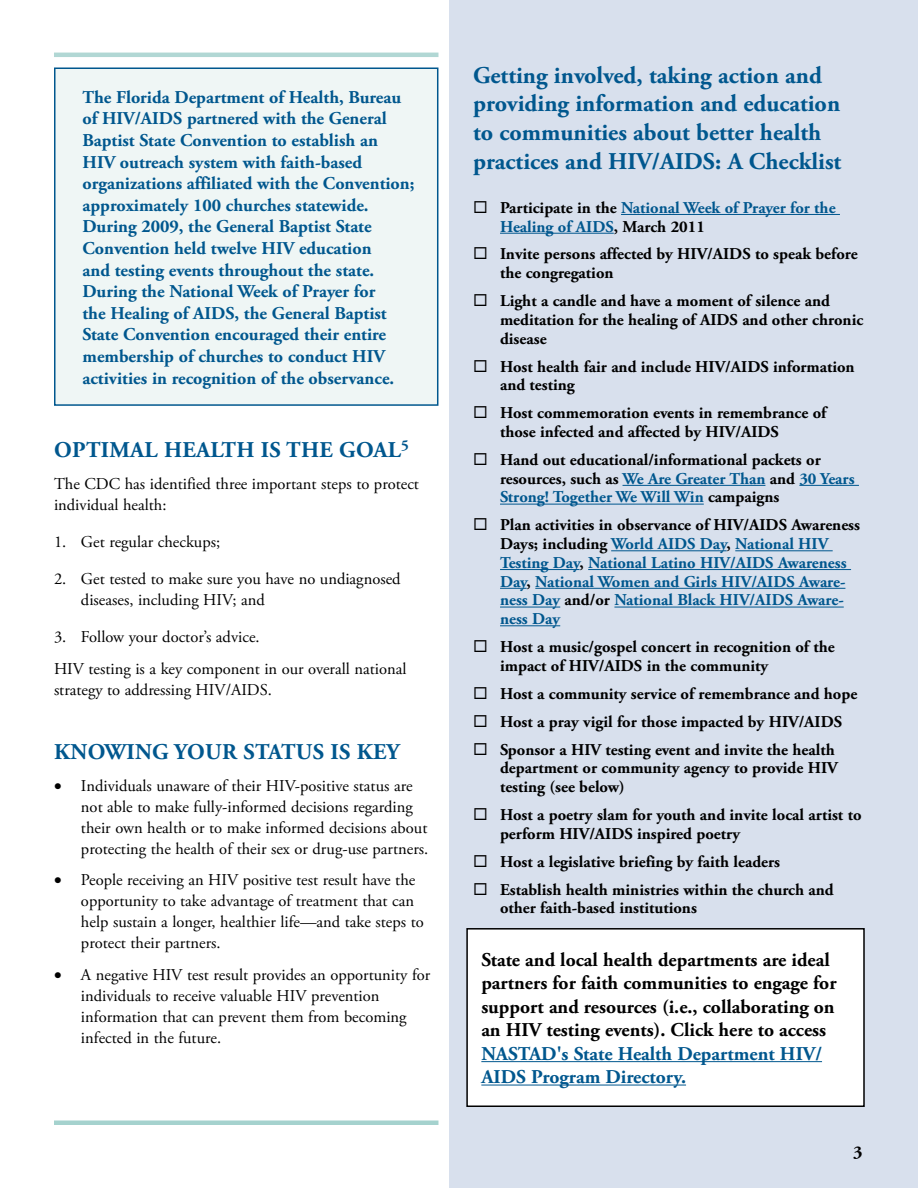
<style>
.page{position:relative;width:918px;height:1188px;background:#fff}
.page>*{position:absolute;margin:0;border:0;box-sizing:border-box;transform-origin:0 0}
.t1{font:700 24px/28.8px "Adobe Garamond Pro";color:#00578e}
.t2{font:700 22.5px "Adobe Garamond Pro";letter-spacing:.015em;color:#00578e}
.t3{font:700 19.5px/23.4px "Adobe Garamond Pro";color:#000}
.t4{font:700 19.5px/23.4px "Adobe Garamond Pro";color:#00578e}
.t5{font:700 18px/21.6px "Adobe Garamond Pro";color:#00578e}
.t6{font:700 18px "Adobe Garamond Pro";color:#000}
.t7{font:700 16.5px/18.8px "Adobe Garamond Pro";color:#000}
.t8{font:16.5px/21px "Adobe Garamond Pro";color:#000}
.t9{font:700 16.5px/18.8px "Adobe Garamond Pro";color:#00578e}
.t10{font:700 14.85px "Adobe Garamond Pro";color:#00578e}
.s1{color:#000}
.s2{color:#00578e}
</style>
<div class="page">
<div style="left:449px;top:0;width:469px;height:1188px;background:#d8e0ed"></div>
<hr style="left:621px;top:214px;width:219px;height:1px;background:#00578e">
<hr style="left:500px;top:233px;width:114px;height:1px;background:#00578e">
<hr style="left:623px;top:485px;width:142px;height:1px;background:#00578e">
<hr style="left:799px;top:485px;width:60px;height:1px;background:#00578e">
<hr style="left:500px;top:504px;width:204px;height:1px;background:#00578e">
<hr style="left:611px;top:550px;width:116px;height:1px;background:#00578e">
<hr style="left:735px;top:550px;width:98px;height:1px;background:#00578e">
<hr style="left:500px;top:569px;width:80px;height:1px;background:#00578e">
<hr style="left:588px;top:569px;width:263px;height:1px;background:#00578e">
<svg style="left:500px;top:588px;width:27px;height:1px"></svg>
<hr style="left:535px;top:588px;width:310px;height:1px;background:#00578e">
<hr style="left:500px;top:607px;width:60px;height:1px;background:#00578e">
<hr style="left:614px;top:607px;width:230px;height:1px;background:#00578e">
<hr style="left:500px;top:625px;width:60px;height:1px;background:#00578e">
<div style="left:55px;top:68px;width:383px;height:337px;background:#eff6f5"></div>
<div style="left:54px;top:68px;width:384px;height:338px;border:2px solid #00578e"></div>
<div style="left:54px;top:1120px;width:384px;height:5px;background:#a5d2ce"></div>
<hr style="left:54px;top:53px;width:384px;height:4px;background:#b1d7d4">
<div style="left:467px;top:929px;width:397px;height:177px;background:#fff"></div>
<hr style="left:481px;top:1061px;width:341px;height:1px;background:#00578e">
<hr style="left:481px;top:1085px;width:205px;height:1px;background:#00578e">
<div style="left:466px;top:928px;width:399px;height:179px;border:2px solid #000"></div>
<p class="t5" style="left:82px;top:87px;width:334px">The Florida Department of Health, Bureau of HIV/AIDS partnered with the General Baptist State Convention to establish an HIV outreach system with faith-based organizations affiliated with the Convention; approximately 100 churches statewide.<br>During 2009, the General Baptist State Convention held twelve HIV education<br>and testing events throughout the state.<br>During the National Week of Prayer for<br>the Healing of AIDS, the General Baptist State Convention encouraged their entire membership of churches to conduct HIV activities in recognition of the observance.</p>
<h2 class="t2" style="left:54px;top:437px;width:48px">Optimal</h2>
<h2 class="t2" style="left:164px;top:437px;width:48px">Health</h2>
<h2 class="t2" style="left:261px;top:437px;width:111px">isthe Goal</h2>
<p class="t10" style="left:401px;top:436px;width:9px">5</p>
<p class="t8" style="left:54px;top:474px;width:367px">The CDC has identified three important steps to protect individual health:</p>
<p class="t8" style="left:54px;top:532px;width:168px">1. Get regular checkups;</p>
<p class="t8" style="left:81px;top:569px;width:321px;text-indent:-27px">2. Get tested to make sure you have no undiagnosed diseases, including HIV; and</p>
<p class="t8" style="left:54px;top:622px;width:354px;line-height:31.8px">3. Follow your doctor’s advice.<br>HIV testing is a key component in our overall national</p>
<p class="t8" style="left:54px;top:680px;width:219px">strategy to addressing HIV/AIDS.</p>
<h2 class="t2" style="left:54px;top:739px;width:151px">Knowing your</h2>
<h2 class="t2" style="left:243px;top:739px;width:15px">status</h2>
<h2 class="t2" style="left:330px;top:739px;width:71px">is key</h2>
<p class="t8" style="left:81px;top:775px;width:349px;text-indent:-27px">• Individuals unaware of their HIV-positive status are not able to make fully-informed decisions regarding their own health or to make informed decisions about protecting the health of their sex or drug-use partners.</p>
<p class="t8" style="left:81px;top:870px;width:344px;text-indent:-27px">• People receiving an HIV positive test result have the opportunity to take advantage of treatment that can help sustain a longer, healthier life—and take steps to protect their partners.</p>
<p class="t8" style="left:81px;top:965px;width:351px;text-indent:-27px">• A negative HIV test result provides an opportunity for individuals to receive valuable HIV prevention information that can prevent them from becoming infected in the future.</p>
<h1 class="t1" style="left:473px;top:61px;width:370px">Getting involved, taking action and providing information and education to communities about better health practices and HIV/AIDS: A Checklist</h1>
<p class="t9" style="left:500px;top:199px;width:337px;text-indent:-27px"><span class="s1">◻ Participate in the</span> National Week of Prayer for the<br>Healing of AIDS<span class="s1">, March 2011</span></p>
<p class="t7" style="left:500px;top:245px;width:359px;text-indent:-27px">◻ Invite persons affected by HIV/AIDS to speak before the congregation</p>
<p class="t7" style="left:500px;top:292px;width:365px;text-indent:-27px">◻ Light a candle and have a moment of silence and meditation for the healing of AIDS and other chronic disease</p>
<p class="t7" style="left:500px;top:357px;width:356px;text-indent:-27px">◻ Host health fair and include HIV/AIDS information and testing</p>
<p class="t7" style="left:500px;top:404px;width:328px;text-indent:-27px">◻ Host commemoration events in remembrance of those infected and affected by HIV/AIDS</p>
<p class="t7" style="left:500px;top:451px;width:356px;text-indent:-27px">◻ Hand out educational/informational packets or resources, such as <span class="s2">We Are Greater Than</span> and <span class="s2">30 Years<br>Strong! Together We Will Win</span> campaigns</p>
<p class="t9" style="left:500px;top:516px;width:362px;text-indent:-27px"><span class="s1">◻ Plan activities in observance of HIV/AIDS Awareness Days; including</span> World AIDS Day<span class="s1">,</span> National HIV Testing Day<span class="s1">,</span> National Latino HIV/AIDS Awareness Day<span class="s1">,</span> National Women and Girls HIV/AIDS Aware&shy;ness Day <span class="s1">and/or</span> National Black HIV/AIDS Aware&shy;ness Day</p>
<p class="t7" style="left:500px;top:638px;width:336px;text-indent:-27px">◻ Host a music/gospel concert in recognition of the impact of HIV/AIDS in the community</p>
<p class="t7" style="left:473px;top:684px;width:386px">◻ Host a community service of remembrance and hope</p>
<p class="t7" style="left:473px;top:712px;width:371px">◻ Host a pray vigil for those impacted by HIV/AIDS</p>
<p class="t7" style="left:500px;top:740px;width:339px;text-indent:-27px">◻ Sponsor a HIV testing event and invite the health department or community agency to provide HIV testing (see below)</p>
<p class="t7" style="left:500px;top:806px;width:363px;text-indent:-27px">◻ Host a poetry slam for youth and invite local artist to perform HIV/AIDS inspired poetry</p>
<p class="t7" style="left:473px;top:852px;width:309px">◻ Host a legislative briefing by faith leaders</p>
<p class="t7" style="left:500px;top:880px;width:335px;text-indent:-27px">◻ Establish health ministries within the church and other faith-based institutions</p>
<p class="t3" style="left:481px;top:949px;width:357px">State and local health departments are ideal partners for faith communities to engage for support and resources (i.e., collaborating on an HIV testing events). Click here to access</p>
<p class="t4" style="left:481px;top:1042px;width:342px">NASTAD's State Health Department HIV/<br>AIDS Program Directory.</p>
<p class="t6" style="left:853px;top:1141px;width:11px">3</p>
</div>
